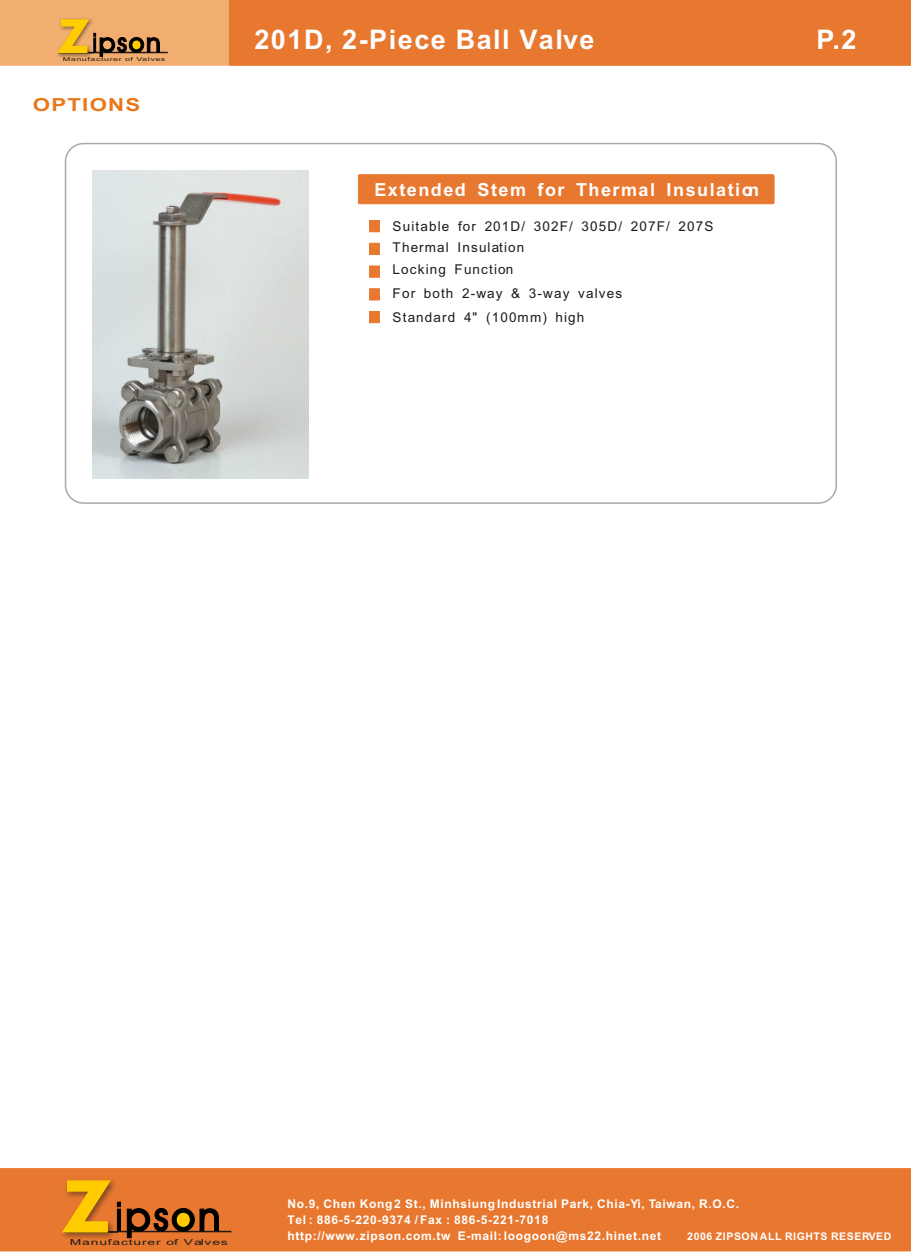
<style>
.page{position:relative;width:911px;height:1256px;background:#fff}
.page>*{position:absolute;margin:0;border:0;box-sizing:border-box;transform-origin:0 0}
.t1{font:700 27px "Arial";letter-spacing:.055em;color:#fff}
.t2{font:700 18px "Arial";letter-spacing:.085em;color:#fff}
.t3{font:700 18px "Arial";letter-spacing:.055em;color:#e8781a;scale:1.24 1}
.t4{font:13.5px/21.5px "Arial";letter-spacing:.085em;color:#1f1a17}
.t5{font:700 12px/16px "Arial";letter-spacing:.055em;color:#fff}
.t6{font:700 10.5px "Arial";letter-spacing:.055em;color:#fff}
.t7{font:8.25px "Arial";letter-spacing:.055em;color:#1f1a17;scale:1.7 1}
.t8{font:5.4px "Arial";letter-spacing:.055em;color:#1f1a17;scale:1.7 1}
</style>
<div class="page">
<div style="left:0;top:1168px;width:910px;height:83px;background:#e87830"></div>
<hr style="left:64px;top:1230px;width:167px;height:2px;background:#1f1a17">
<img style="left:61px;top:1179px;width:56px;height:59px">
<svg style="left:62px;top:1180px;width:157px;height:58px;background:#c47220"></svg>
<div style="left:0;top:0;width:229px;height:66px;background:#f2ad70"></div>
<hr style="left:59px;top:52px;width:109px;height:1px;background:#1f1a17">
<img style="left:57px;top:18px;width:36px;height:1px">
<svg style="left:57px;top:19px;width:103px;height:38px;background:#c69148"></svg>
<div style="left:229px;top:0;width:681px;height:66px;background:#e87830"></div>
<img style="left:93px;top:170px;width:216px;height:308px">
<div style="left:358px;top:174px;width:416px;height:30px;background:#e87830;border:1px solid #e87830"></div>
<div style="left:369px;top:220px;width:10px;height:12px;background:#e87830"></div>
<div style="left:369px;top:243px;width:10px;height:12px;background:#e87830"></div>
<div style="left:369px;top:266px;width:10px;height:11px;background:#e87830"></div>
<div style="left:369px;top:288px;width:10px;height:12px;background:#e87830;border:1px solid #e87830"></div>
<div style="left:369px;top:311px;width:10px;height:12px;background:#e87830"></div>
<div style="left:65px;top:143px;width:772px;height:361px;border:2px solid #aba8a8;border-radius:18px"></div>
<p class="t8" style="left:63px;top:57px;width:62px">Manufacturer of Valves</p>
<h2 class="t3" style="left:33px;top:98px;width:88px">OPTIONS</h2>
<h1 class="t1" style="left:254px;top:29px;width:341px">201D, 2-Piece Ball Valve</h1>
<h1 class="t1" style="left:816px;top:29px;width:42px">P.2</h1>
<h2 class="t2" style="left:374px;top:182px;width:386px">Extended Stem for Thermal Insulation</h2>
<p class="t4" style="left:392px;top:217px;width:322px">Suitable for 201D/ 302F/ 305D/ 207F/ 207S</p>
<p class="t4" style="left:392px;top:238px;width:133px">Thermal Insulation<br>Locking Function</p>
<p class="t4" style="left:392px;top:282px;width:231px;line-height:24.3px">For both 2-way &amp; 3-way valves<br>Standard 4" (100mm) high</p>
<p class="t7" style="left:70px;top:1239px;width:94px">Manufacturer of Valves</p>
<p class="t5" style="left:287px;top:1197px;width:453px">No.9, Chen Kong 2 St., Minhsiung Industrial Park, Chia-Yi, Taiwan, R.O.C.<br>Tel : 886-5-220-9374 / Fax : 886-5-221-7018<br>http://www.zipson.com.tw E-mail: loogoon@ms22.hinet.net</p>
<p class="t6" style="left:687px;top:1231px;width:206px">2006 ZIPSON ALL RIGHTS RESERVED</p>
</div>
